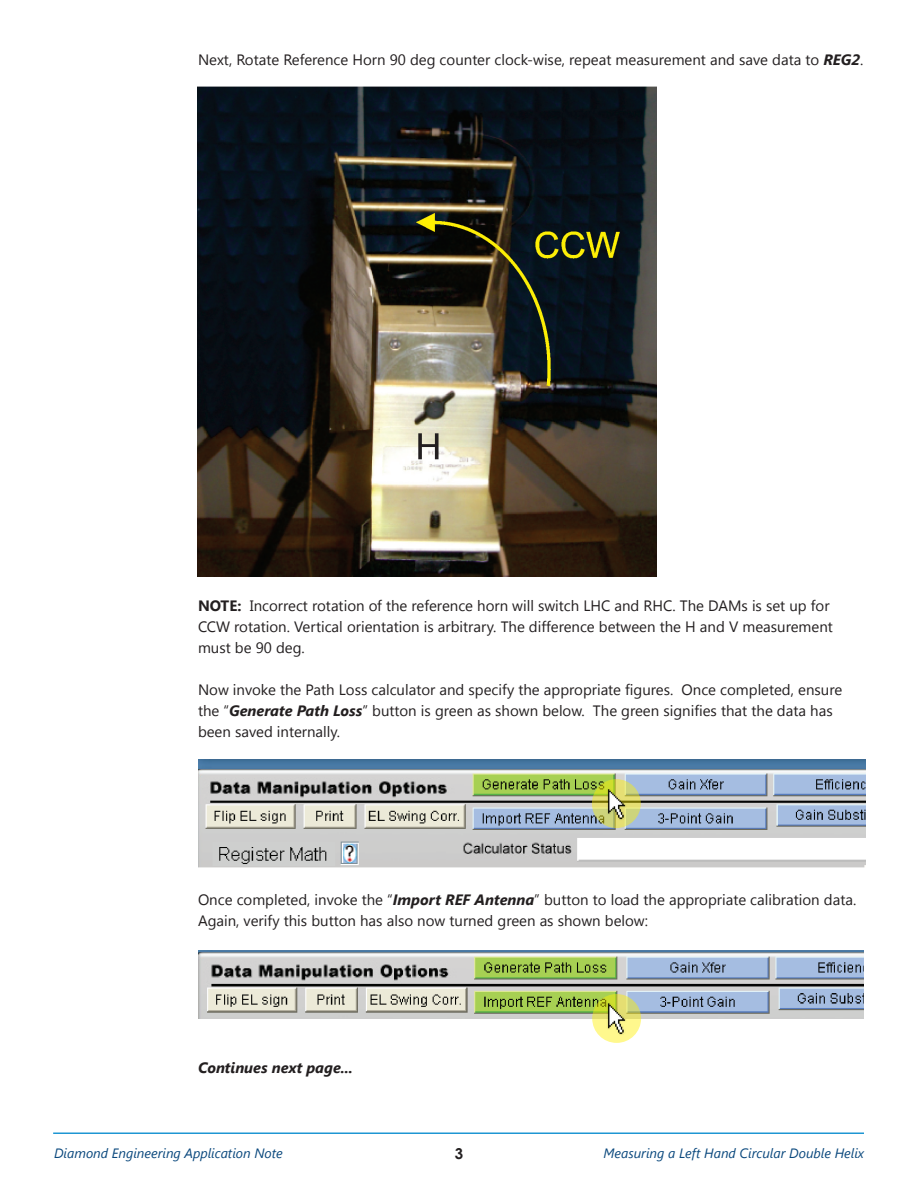
<style>
.page{position:relative;width:918px;height:1188px;background:#fff}
.page>*{position:absolute;margin:0;border:0;box-sizing:border-box;transform-origin:0 0}
.t1{font:15px/21px "Segoe UI";color:#231f20}
.t2{font:italic 700 15px "Segoe UI";color:#231f20}
.t3{font:700 15px "Century Gothic";color:#231f20}
.t4{font:italic 13.5px "Segoe UI";color:#0a487d}
.s1{font-weight:700;font-style:italic}
.s2{font-weight:700}
</style>
<div class="page">
<hr style="left:53px;top:1132px;width:811px;height:2px;background:#1e96d3">
<img style="left:198px;top:87px;width:459px;height:489px">
<img style="left:198px;top:759px;width:668px;height:109px">
<svg style="left:592px;top:779px;width:49px;height:49px"></svg>
<img style="left:604px;top:787px;width:24px;height:33px">
<img style="left:198px;top:951px;width:666px;height:67px">
<svg style="left:592px;top:994px;width:49px;height:49px"></svg>
<img style="left:605px;top:1002px;width:24px;height:33px">
<p class="t1" style="left:198px;top:48px;width:667px">Next, Rotate Reference Horn 90 deg counter clock-wise, repeat measurement and save data to <span class="s1">REG2</span>.</p>
<p class="t1" style="left:198px;top:594px;width:636px"><span class="s2">NOTE:</span> Incorrect rotation of the reference horn will switch LHC and RHC. The DAMs is set up for<br>CCW rotation. Vertical orientation is arbitrary. The difference between the H and V measurement must be 90 deg.</p>
<p class="t1" style="left:198px;top:678px;width:646px">Now invoke the Path Loss calculator and specify the appropriate figures. Once completed, ensure the “<span class="s1">Generate Path Loss</span>” button is green as shown below. The green signifies that the data has been saved internally.</p>
<p class="t1" style="left:198px;top:888px;width:660px">Once completed, invoke the “<span class="s1">Import REF Antenna</span>” button to load the appropriate calibration data.<br>Again, verify this button has also now turned green as shown below:</p>
<p class="t2" style="left:198px;top:1057px;width:156px">Continues next page...</p>
<p class="t4" style="left:54px;top:1144px;width:230px">Diamond Engineering Application Note</p>
<p class="t3" style="left:455px;top:1142px;width:10px">3</p>
<p class="t4" style="left:603px;top:1144px;width:262px">Measuring a Left Hand Circular Double Helix</p>
</div>
